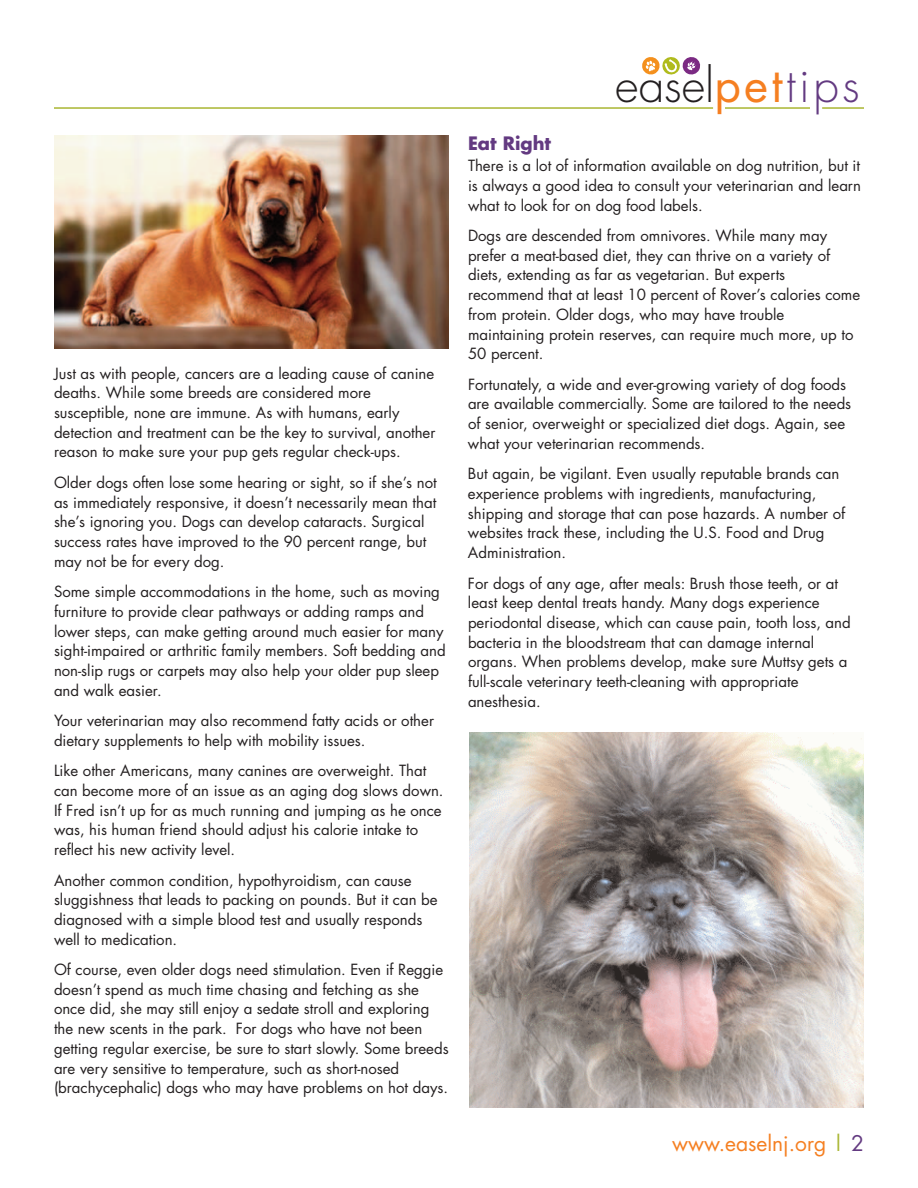
<style>
.page{position:relative;width:918px;height:1188px;background:#fff}
.page>*{position:absolute;margin:0;border:0;box-sizing:border-box;transform-origin:0 0}
.t1{font:300 46.05px "Futura";color:#231f20}
.t2{font:21px "Futura";color:#f57f21}
.t3{font:700 18px "Futura";color:#633a81}
.t4{font:15px/19.6px "Futura";color:#231f20}
.s1{font-weight:400;color:#f57f21}
.s2{color:#633a81}
.s3{color:#a9b632}
</style>
<div class="page">
<svg style="left:642px;top:57px;width:59px;height:18px"></svg>
<hr style="left:54px;top:107px;width:659px;height:2px;background:#a9b632">
<hr style="left:725px;top:107px;width:85px;height:2px;background:#a9b632">
<hr style="left:822px;top:107px;width:42px;height:2px;background:#a9b632">
<img style="left:54px;top:135px;width:394px;height:213px">
<img style="left:470px;top:732px;width:394px;height:376px">
<p class="t4" style="left:54px;top:365px;width:383px">Just as with people, cancers are a leading cause of canine deaths. While some breeds are considered more susceptible, none are immune. As with humans, early detection and treatment can be the key to survival, another reason to make sure your pup gets regular check-ups.</p>
<p class="t4" style="left:54px;top:474px;width:384px">Older dogs often lose some hearing or sight, so if she’s not as immediately responsive, it doesn’t necessarily mean that she’s ignoring you. Dogs can develop cataracts. Surgical success rates have improved to the 90 percent range, but may not be for every dog.</p>
<p class="t4" style="left:54px;top:583px;width:393px">Some simple accommodations in the home, such as moving furniture to provide clear pathways or adding ramps and lower steps, can make getting around much easier for many sight-impaired or arthritic family members. Soft bedding and non-slip rugs or carpets may also help your older pup sleep and walk easier.</p>
<p class="t4" style="left:54px;top:712px;width:382px">Your veterinarian may also recommend fatty acids or other dietary supplements to help with mobility issues.</p>
<p class="t4" style="left:54px;top:762px;width:391px">Like other Americans, many canines are overweight. That can become more of an issue as an aging dog slows down.<br>If Fred isn’t up for as much running and jumping as he once was, his human friend should adjust his calorie intake to reflect his new activity level.</p>
<p class="t4" style="left:54px;top:871px;width:385px">Another common condition, hypothyroidism, can cause sluggishness that leads to packing on pounds. But it can be diagnosed with a simple blood test and usually responds well to medication.</p>
<p class="t4" style="left:54px;top:961px;width:396px">Of course, even older dogs need stimulation. Even if Reggie doesn’t spend as much time chasing and fetching as she once did, she may still enjoy a sedate stroll and exploring the new scents in the park. For dogs who have not been getting regular exercise, be sure to start slowly. Some breeds are very sensitive to temperature, such as short-nosed (brachycephalic) dogs who may have problems on hot days.</p>
<h1 class="t1" style="left:615px;top:64px;width:246px">easel<span class="s1">pet</span><span class="s2">tips</span></h1>
<p class="t3" style="left:468px;top:135px;width:85px">Eat Right</p>
<p class="t4" style="left:468px;top:157px;width:395px;text-align:justify">There is a lot of information available on dog nutrition, but it is always a good idea to consult your veterinarian and learn what to look for on dog food labels.</p>
<p class="t4" style="left:468px;top:227px;width:394px">Dogs are descended from omnivores. While many may prefer a meat-based diet, they can thrive on a variety of diets, extending as far as vegetarian. But experts recommend that at least 10 percent of Rover’s calories come from protein. Older dogs, who may have trouble maintaining protein reserves, can require much more, up to 50 percent.</p>
<p class="t4" style="left:468px;top:376px;width:385px">Fortunately, a wide and ever-growing variety of dog foods are available commercially. Some are tailored to the needs of senior, overweight or specialized diet dogs. Again, see what your veterinarian recommends.</p>
<p class="t4" style="left:468px;top:465px;width:379px">But again, be vigilant. Even usually reputable brands can experience problems with ingredients, manufacturing, shipping and storage that can pose hazards. A number of websites track these, including the U.S. Food and Drug Administration.</p>
<p class="t4" style="left:468px;top:575px;width:384px">For dogs of any age, after meals: Brush those teeth, or at least keep dental treats handy. Many dogs experience periodontal disease, which can cause pain, tooth loss, and bacteria in the bloodstream that can damage internal organs. When problems develop, make sure Muttsy gets a full-scale veterinary teeth-cleaning with appropriate anesthesia.</p>
<h2 class="t2" style="left:672px;top:1134px;width:193px">www.easelnj.org <span class="s3">|</span> <span class="s2">2</span></h2>
</div>
